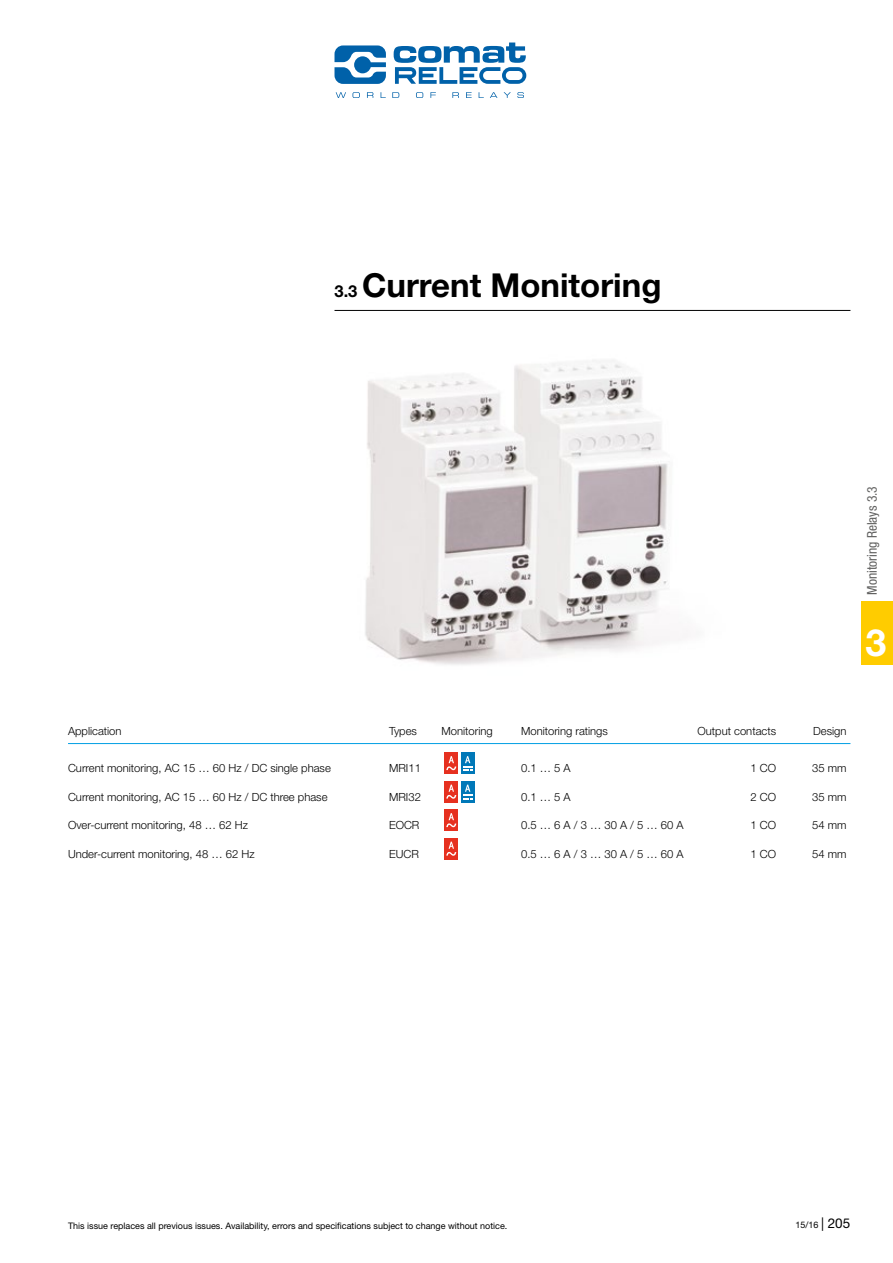
<style>
.page{position:relative;width:893px;height:1263px;background:#fff}
.page>*{position:absolute;margin:0;border:0;box-sizing:border-box;transform-origin:0 0}
.t1{font:700 37.5px "Helvetica Neue LT Std";color:#fff}
.t2{font:700 33px "Helvetica Neue LT Std";color:#000}
.t3{font:condensed 13.5px "Helvetica Neue LT Std";color:#626261}
.t4{font:300 11.25px "Helvetica Neue LT Std";color:#000}
.t5{font:9px "Helvetica Neue LT Std";color:#000}
.s1{font-size:16.5px}
.s2{font-size:13.5px}
</style>
<div class="page">
<div style="left:861px;top:601px;width:32px;height:63px;background:#fc0"></div>
<svg style="left:466px;top:92px;width:6px;height:6px"></svg>
<svg style="left:452px;top:92px;width:7px;height:6px"></svg>
<svg style="left:517px;top:92px;width:7px;height:6px"></svg>
<svg style="left:504px;top:92px;width:7px;height:6px"></svg>
<svg style="left:490px;top:92px;width:7px;height:6px"></svg>
<svg style="left:367px;top:92px;width:6px;height:6px"></svg>
<svg style="left:352px;top:92px;width:8px;height:6px"></svg>
<svg style="left:336px;top:92px;width:10px;height:6px"></svg>
<svg style="left:430px;top:92px;width:6px;height:6px"></svg>
<svg style="left:416px;top:92px;width:7px;height:6px"></svg>
<svg style="left:392px;top:92px;width:7px;height:6px"></svg>
<svg style="left:334px;top:45px;width:52px;height:39px"></svg>
<svg style="left:394px;top:43px;width:132px;height:41px"></svg>
<hr style="left:334px;top:310px;width:516px;height:1px;background:#000">
<hr style="left:68px;top:743px;width:782px;height:1px;background:#009ee3">
<div style="left:445px;top:752px;width:13px;height:22px;background:#e6301f"></div>
<svg style="left:446px;top:756px;width:10px;height:14px"></svg>
<div style="left:461px;top:752px;width:13px;height:22px;background:#0078b8"></div>
<svg style="left:463px;top:756px;width:9px;height:15px"></svg>
<div style="left:445px;top:781px;width:13px;height:21px;background:#e6301f"></div>
<svg style="left:446px;top:785px;width:10px;height:14px"></svg>
<svg style="left:461px;top:781px;width:13px;height:21px"></svg>
<svg style="left:463px;top:785px;width:9px;height:14px"></svg>
<div style="left:445px;top:809px;width:13px;height:22px;background:#e6301f"></div>
<svg style="left:446px;top:813px;width:10px;height:14px"></svg>
<div style="left:445px;top:838px;width:13px;height:21px;background:#e6301f"></div>
<svg style="left:446px;top:842px;width:10px;height:14px"></svg>
<img style="left:365px;top:360px;width:303px;height:305px">
<p class="t2" style="left:334px;top:265px;width:328px"><span class="s1">3.3</span> Current Monitoring</p>
<p class="t3" style="left:864px;top:595px;width:110px;rotate:-90deg">Monitoring Relays 3.3</p>
<h1 class="t1" style="left:865px;top:620px;width:22px">3</h1>
<p class="t4" style="left:68px;top:724px;width:55px">Application</p>
<p class="t4" style="left:389px;top:724px;width:29px">Types</p>
<p class="t4" style="left:442px;top:724px;width:53px">Monitoring</p>
<p class="t4" style="left:521px;top:724px;width:88px">Monitoring ratings</p>
<p class="t4" style="left:697px;top:724px;width:80px">Output contacts</p>
<p class="t4" style="left:813px;top:724px;width:35px">Design</p>
<p class="t4" style="left:68px;top:761px;width:264px">Current monitoring, AC 15 … 60 Hz / DC single phase</p>
<p class="t4" style="left:389px;top:761px;width:33px">MRI11</p>
<p class="t4" style="left:521px;top:761px;width:51px">0.1 … 5 A</p>
<p class="t4" style="left:750px;top:761px;width:27px">1 CO</p>
<p class="t4" style="left:812px;top:761px;width:36px">35 mm</p>
<p class="t4" style="left:68px;top:790px;width:261px">Current monitoring, AC 15 … 60 Hz / DC three phase</p>
<p class="t4" style="left:389px;top:790px;width:33px">MRI32</p>
<p class="t4" style="left:521px;top:790px;width:51px">0.1 … 5 A</p>
<p class="t4" style="left:750px;top:790px;width:27px">2 CO</p>
<p class="t4" style="left:812px;top:790px;width:36px">35 mm</p>
<p class="t4" style="left:68px;top:818px;width:181px">Over-current monitoring, 48 … 62 Hz</p>
<p class="t4" style="left:389px;top:818px;width:32px">EOCR</p>
<p class="t4" style="left:521px;top:818px;width:164px">0.5 … 6 A / 3 … 30 A / 5 … 60 A</p>
<p class="t4" style="left:750px;top:818px;width:27px">1 CO</p>
<p class="t4" style="left:812px;top:818px;width:36px">54 mm</p>
<p class="t4" style="left:68px;top:847px;width:188px">Under-current monitoring, 48 … 62 Hz</p>
<p class="t4" style="left:389px;top:847px;width:31px">EUCR</p>
<p class="t4" style="left:521px;top:847px;width:164px">0.5 … 6 A / 3 … 30 A / 5 … 60 A</p>
<p class="t4" style="left:750px;top:847px;width:27px">1 CO</p>
<p class="t4" style="left:812px;top:847px;width:36px">54 mm</p>
<p class="t5" style="left:68px;top:1220px;width:441px">This issue replaces all previous issues. Availability, errors and specifications subject to change without notice.</p>
<p class="t5" style="left:795px;top:1220px;width:56px">15/16 <span class="s2">| 205</span></p>
</div>
